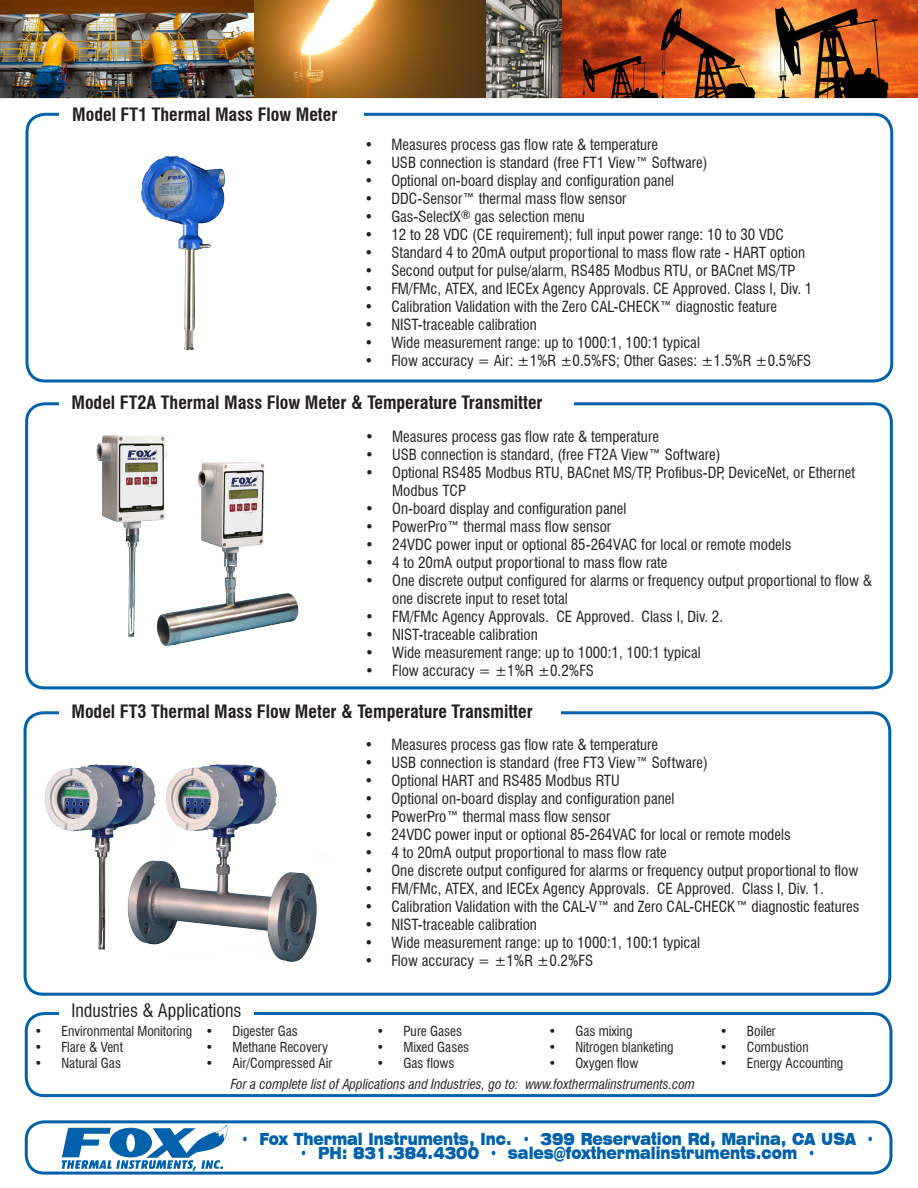
<style>
.page{position:relative;width:918px;height:1188px;background:#fff}
.page>*{position:absolute;margin:0;border:0;box-sizing:border-box;transform-origin:0 0}
.t1{font:700 condensed 18px "Swiss 721 BT";color:#231f20}
.t2{font:condensed 18px "Swiss 721 BT";color:#231f20}
.t3{font:900 expanded 16.8px "Swiss 721 BT";color:#0161aa;scale:.71 1}
.t4{font:condensed 15px/18px "Swiss 721 BT";color:#231f20}
.t5{font:condensed 13.5px "Swiss 721 BT";color:#231f20}
.t6{font:italic condensed 13.5px "Swiss 721 BT";color:#231f20}
</style>
<div class="page">
<img style="left:561px;top:0;width:357px;height:98px">
<img style="left:254px;top:0;width:233px;height:98px">
<img style="left:487px;top:0;width:74px;height:98px">
<img style="left:0;top:0;width:254px;height:98px">
<svg style="left:0;top:98px;width:918px;height:281px"></svg>
<div style="left:24px;top:711px;width:867px;height:285px;border:3px solid #0161aa;border-radius:18px"></div>
<div style="left:25px;top:402px;width:868px;height:287px;border:3px solid #0161aa;border-radius:18px"></div>
<div style="left:25px;top:1012px;width:867px;height:85px;border:3px solid #0161aa;border-radius:18px"></div>
<div style="left:59px;top:390px;width:515px;height:25px;background:#fff"></div>
<div style="left:59px;top:698px;width:502px;height:26px;background:#fff"></div>
<div style="left:25px;top:1120px;width:867px;height:55px;border:3px solid #0161aa;border-radius:18px"></div>
<div style="left:59px;top:1000px;width:195px;height:25px;background:#fff"></div>
<div style="left:26px;top:113px;width:867px;height:270px;border:3px solid #0161aa;border-radius:18px"></div>
<div style="left:59px;top:107px;width:304px;height:25px;background:#fff"></div>
<img style="left:110px;top:139px;width:149px;height:221px">
<img style="left:96px;top:435px;width:203px;height:211px">
<img style="left:44px;top:763px;width:273px;height:200px">
<svg style="left:62px;top:1125px;width:166px;height:46px"></svg>
<p class="t1" style="left:72px;top:103px;width:267px">Model FT1 Thermal Mass Flow Meter</p>
<p class="t4" style="left:364px;top:136px;width:295px">• Measures process gas flow rate &amp; temperature</p>
<p class="t4" style="left:364px;top:154px;width:345px">• USB connection is standard (free FT1 View™ Software)</p>
<p class="t4" style="left:364px;top:172px;width:311px">• Optional on-board display and configuration panel</p>
<p class="t4" style="left:364px;top:190px;width:264px">• DDC-Sensor™ thermal mass flow sensor</p>
<p class="t4" style="left:364px;top:208px;width:222px">• Gas-SelectX<sup>®</sup> gas selection menu</p>
<p class="t4" style="left:364px;top:226px;width:421px">• 12 to 28 VDC (CE requirement); full input power range: 10 to 30 VDC</p>
<p class="t4" style="left:364px;top:244px;width:442px">• Standard 4 to 20mA output proportional to mass flow rate - HART option</p>
<p class="t4" style="left:364px;top:262px;width:433px">• Second output for pulse/alarm, RS485 Modbus RTU, or BACnet MS/TP</p>
<p class="t4" style="left:364px;top:280px;width:450px">• FM/FMc, ATEX, and IECEx Agency Approvals. CE Approved. Class I, Div. 1</p>
<p class="t4" style="left:364px;top:298px;width:414px">• Calibration Validation with the Zero CAL-CHECK™ diagnostic feature</p>
<p class="t4" style="left:364px;top:316px;width:174px">• NIST-traceable calibration</p>
<p class="t4" style="left:364px;top:334px;width:337px">• Wide measurement range: up to 1000:1, 100:1 typical</p>
<p class="t4" style="left:364px;top:352px;width:449px">• Flow accuracy = Air: ±1%R ±0.5%FS; Other Gases: ±1.5%R ±0.5%FS</p>
<p class="t1" style="left:71px;top:392px;width:473px">Model FT2A Thermal Mass Flow Meter &amp; Temperature Transmitter</p>
<p class="t4" style="left:365px;top:427px;width:295px">• Measures process gas flow rate &amp; temperature</p>
<p class="t4" style="left:365px;top:445px;width:357px">• USB connection is standard, (free FT2A View™ Software)</p>
<p class="t4" style="left:392px;top:463px;width:464px;text-indent:-27px">• Optional RS485 Modbus RTU, BACnet MS/TP, Profibus-DP, DeviceNet, or Ethernet<br>Modbus TCP</p>
<p class="t4" style="left:365px;top:499px;width:263px">• On-board display and configuration panel</p>
<p class="t4" style="left:365px;top:517px;width:248px">• PowerPro™ thermal mass flow sensor</p>
<p class="t4" style="left:365px;top:535px;width:428px">• 24VDC power input or optional 85-264VAC for local or remote models</p>
<p class="t4" style="left:365px;top:553px;width:304px">• 4 to 20mA output proportional to mass flow rate</p>
<p class="t4" style="left:392px;top:571px;width:481px;text-indent:-27px">• One discrete output configured for alarms or frequency output proportional to flow &amp; one discrete input to reset total</p>
<p class="t4" style="left:365px;top:607px;width:359px">• FM/FMc Agency Approvals. CE Approved. Class I, Div. 2.</p>
<p class="t4" style="left:365px;top:625px;width:174px">• NIST-traceable calibration</p>
<p class="t4" style="left:365px;top:643px;width:337px">• Wide measurement range: up to 1000:1, 100:1 typical</p>
<p class="t4" style="left:365px;top:661px;width:230px">• Flow accuracy = ±1%R ±0.2%FS</p>
<p class="t1" style="left:71px;top:701px;width:463px">Model FT3 Thermal Mass Flow Meter &amp; Temperature Transmitter</p>
<p class="t2" style="left:71px;top:1000px;width:172px">Industries &amp; Applications</p>
<p class="t5" style="left:34px;top:1023px;width:159px">• Environmental Monitoring</p>
<p class="t5" style="left:34px;top:1039px;width:90px">• Flare &amp; Vent</p>
<p class="t5" style="left:34px;top:1055px;width:88px">• Natural Gas</p>
<p class="t5" style="left:206px;top:1023px;width:94px">• Digester Gas</p>
<p class="t5" style="left:206px;top:1039px;width:124px">• Methane Recovery</p>
<p class="t5" style="left:206px;top:1055px;width:129px">• Air/Compressed Air</p>
<p class="t4" style="left:364px;top:736px;width:295px">• Measures process gas flow rate &amp; temperature</p>
<p class="t4" style="left:364px;top:754px;width:345px">• USB connection is standard (free FT3 View™ Software)</p>
<p class="t4" style="left:364px;top:772px;width:257px">• Optional HART and RS485 Modbus RTU</p>
<p class="t4" style="left:364px;top:790px;width:311px">• Optional on-board display and configuration panel</p>
<p class="t4" style="left:364px;top:808px;width:248px">• PowerPro™ thermal mass flow sensor</p>
<p class="t4" style="left:364px;top:826px;width:428px">• 24VDC power input or optional 85-264VAC for local or remote models</p>
<p class="t4" style="left:364px;top:844px;width:304px">• 4 to 20mA output proportional to mass flow rate</p>
<p class="t4" style="left:364px;top:862px;width:495px">• One discrete output configured for alarms or frequency output proportional to flow</p>
<p class="t4" style="left:364px;top:880px;width:461px">• FM/FMc, ATEX, and IECEx Agency Approvals. CE Approved. Class I, Div. 1.</p>
<p class="t4" style="left:364px;top:898px;width:496px">• Calibration Validation with the CAL-V™ and Zero CAL-CHECK™ diagnostic features</p>
<p class="t4" style="left:364px;top:916px;width:174px">• NIST-traceable calibration</p>
<p class="t4" style="left:364px;top:934px;width:337px">• Wide measurement range: up to 1000:1, 100:1 typical</p>
<p class="t4" style="left:364px;top:952px;width:230px">• Flow accuracy = ±1%R ±0.2%FS</p>
<p class="t5" style="left:376px;top:1023px;width:87px">• Pure Gases</p>
<p class="t5" style="left:376px;top:1039px;width:94px">• Mixed Gases</p>
<p class="t5" style="left:376px;top:1055px;width:80px">• Gas flows</p>
<p class="t5" style="left:548px;top:1023px;width:86px">• Gas mixing</p>
<p class="t5" style="left:548px;top:1039px;width:127px">• Nitrogen blanketing</p>
<p class="t5" style="left:548px;top:1055px;width:92px">• Oxygen flow</p>
<p class="t5" style="left:720px;top:1023px;width:58px">• Boiler</p>
<p class="t5" style="left:720px;top:1039px;width:90px">• Combustion</p>
<p class="t5" style="left:720px;top:1055px;width:125px">• Energy Accounting</p>
<p class="t6" style="left:231px;top:1076px;width:466px">For a complete list of Applications and Industries, go to: www.foxthermalinstruments.com</p>
<p class="t3" style="left:242px;top:1128px;width:890px">· Fox Thermal Instruments, Inc. · 399 Reservation Rd, Marina, CA USA ·</p>
<p class="t3" style="left:301px;top:1143px;width:725px">· PH: 831.384.4300 · sales@foxthermalinstruments.com ·</p>
</div>
